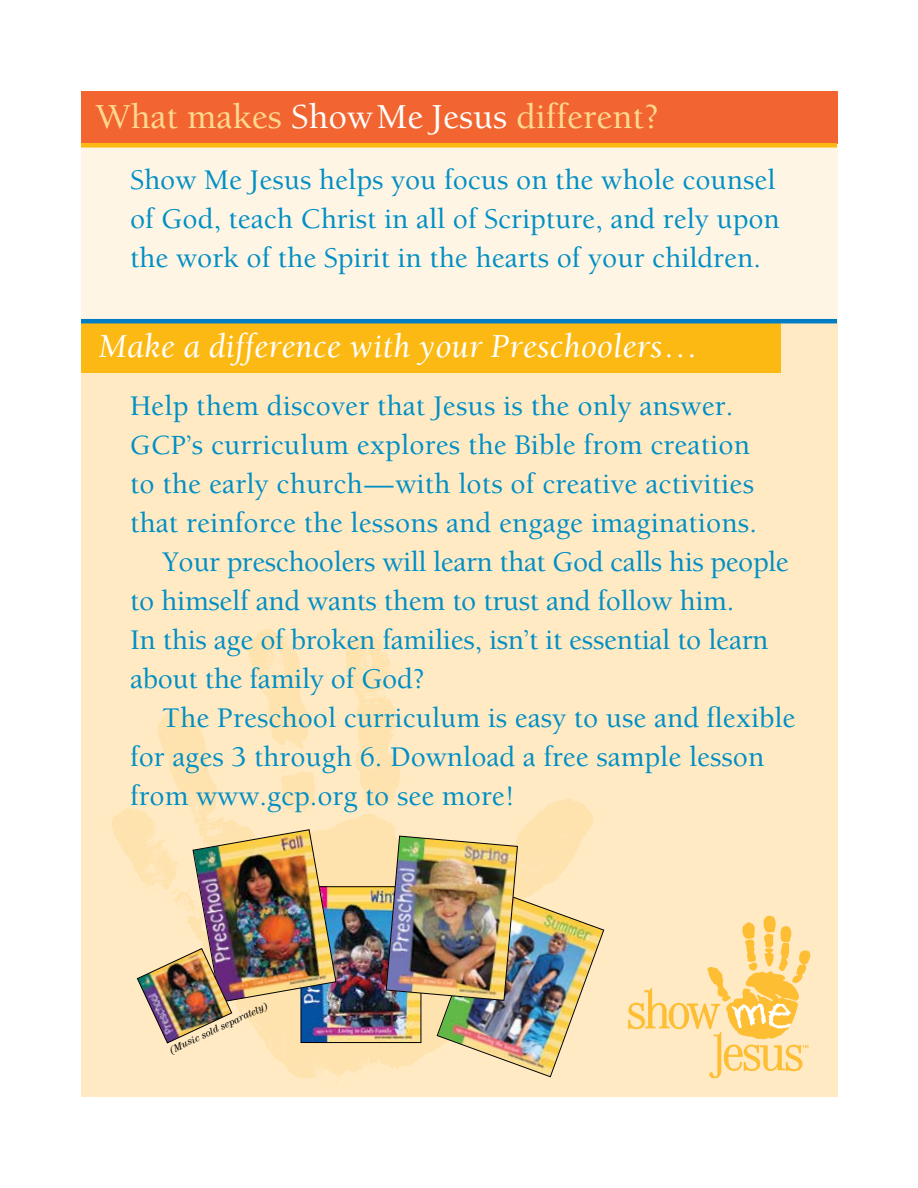
<style>
.page{position:relative;width:918px;height:1188px;background:#fff}
.page>*{position:absolute;margin:0;border:0;box-sizing:border-box;transform-origin:0 0}
.t1{font:500 36px "Berkeley";color:#ffd990}
.t2{font:italic 34.5px "Berkeley";color:#fff}
.t3{font:500 29.25px/39px "Berkeley";color:#008fc5}
.t4{font:italic 10.2px "Century";color:#000}
.s1{color:#fff}
.s2{font-size:28.5px}
</style>
<div class="page">
<div style="left:81px;top:145px;width:756px;height:256px;background:#fff5e4"></div>
<div style="left:81px;top:321px;width:756px;height:776px;background:#ffeac4"></div>
<img style="left:111px;top:629px;width:482px;height:454px">
<div style="left:81px;top:320px;width:699px;height:53px;background:#fdb913"></div>
<div style="left:81px;top:91px;width:756px;height:53px;background:#f26531"></div>
<hr style="left:81px;top:319px;width:756px;height:4px;background:#007dc3">
<div style="left:81px;top:143px;width:756px;height:5px;background:#fdb913"></div>
<img style="left:628px;top:915px;width:183px;height:164px">
<img style="left:336px;top:889px;width:50px;height:152px">
<img style="left:137px;top:829px;width:199px;height:214px">
<img style="left:386px;top:836px;width:218px;height:241px">
<p class="t1" style="left:96px;top:97px;width:565px">What makes <span class="s1">ShowMe Jesus</span> different?</p>
<p class="t3" style="left:130px;top:161px;width:651px">Show Me Jesus helps you focus on the whole counsel of God, teach Christ in all of Scripture, and rely upon the work of the Spirit in the hearts of your children.</p>
<p class="t2" style="left:99px;top:328px;width:601px">Make a difference with your Preschoolers…</p>
<p class="t3" style="left:130px;top:387px;width:605px">Help them discover that Jesus is the only answer.</p>
<p class="t3" style="left:130px;top:426px;width:621px"><span class="s2">GCP’</span>s curriculum explores the Bible from creation</p>
<p class="t3" style="left:130px;top:465px;width:625px">to the early church—with lots of creative activities</p>
<p class="t3" style="left:130px;top:504px;width:628px">that reinforce the lessons and engage imaginations.</p>
<p class="t3" style="left:162px;top:543px;width:628px">Your preschoolers will learn that God calls his people</p>
<p class="t3" style="left:130px;top:582px;width:606px">to himself and wants them to trust and follow him.</p>
<p class="t3" style="left:130px;top:621px;width:640px">In this age of broken families, isn’t it essential to learn</p>
<p class="t3" style="left:130px;top:660px;width:297px">about the family of God?</p>
<p class="t3" style="left:162px;top:699px;width:635px">The Preschool curriculum is easy to use and flexible</p>
<p class="t3" style="left:130px;top:738px;width:636px">for ages 3 through 6. Download a free sample lesson</p>
<p class="t3" style="left:130px;top:777px;width:387px">from www.gcp.org to see more!</p>
<p class="t4" style="left:167px;top:1045px;width:109px;rotate:-25deg">(Music sold separately)</p>
</div>
